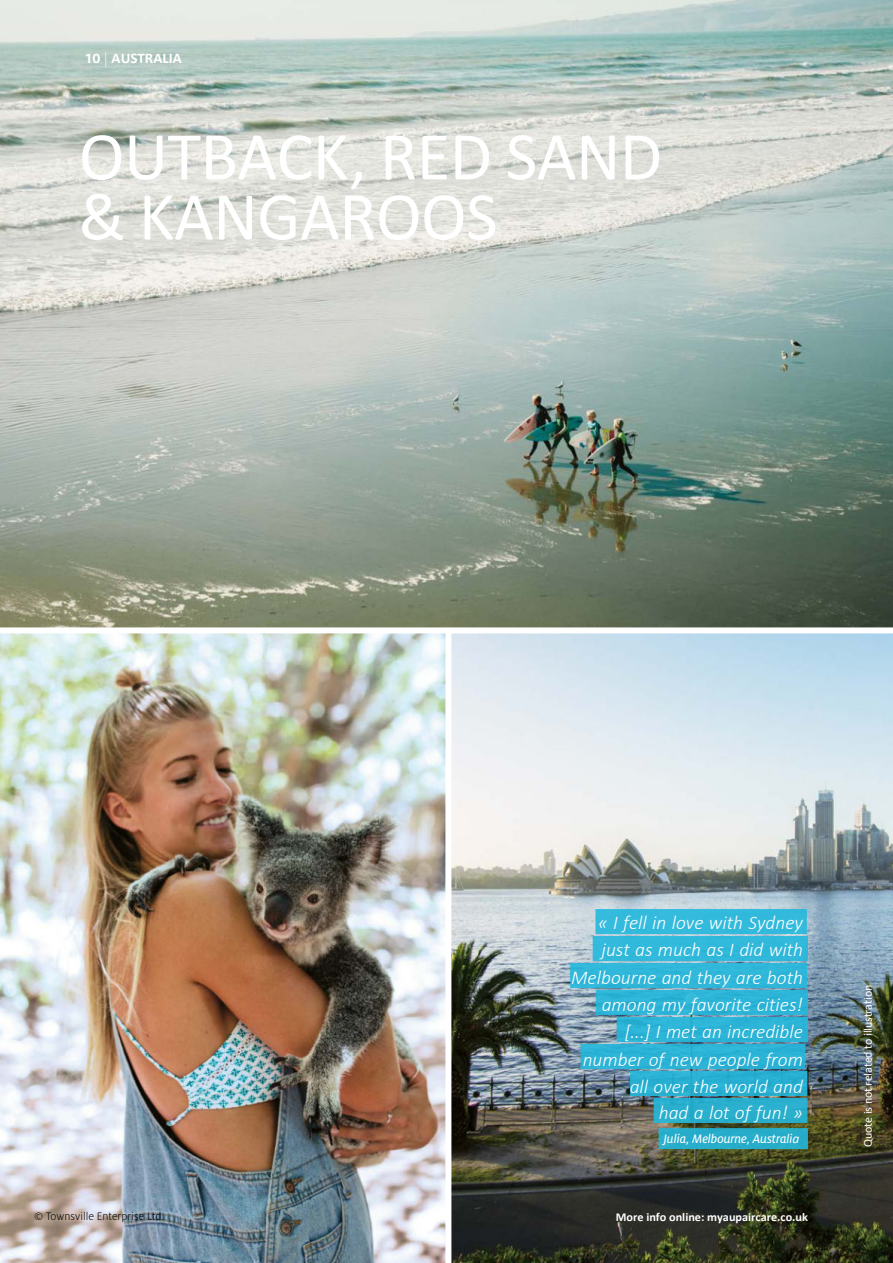
<style>
.page{position:relative;width:893px;height:1263px;background:#fff}
.page>*{position:absolute;margin:0;border:0;box-sizing:border-box;transform-origin:0 0}
.t1{font:69px/60px "Calibri";letter-spacing:-.01em;color:#fff}
.t2{font:italic 300 19.5px/27.2px "Calibri";color:#fff;text-align:right}
.t3{font:700 14.7px "Calibri";color:#fff}
.t4{font:13.5px "Milo OT Text Ita";letter-spacing:-.01em;color:#fff}
.t5{font:700 12px "Calibri";color:#fff}
.t6{font:12px "Calibri";letter-spacing:-.01em;color:#fff}
.t7{font:300 12px "Milo OT";color:#000}
.s1{font-family:"Milo OT"}
.s2{font-family:"Milo OT";font-weight:300}
.s3{font-family:"Calibri";font-style:italic}
</style>
<div class="page">
<img style="left:0;top:0;width:893px;height:1263px">
<div style="left:445px;top:628px;width:6px;height:635px;background:#fff"></div>
<div style="left:0;top:627px;width:893px;height:6px;background:#fff"></div>
<div style="left:593px;top:936px;width:215px;height:25px;background:#31b9db"></div>
<div style="left:570px;top:963px;width:237px;height:25px;background:#30b8da"></div>
<div style="left:596px;top:990px;width:212px;height:25px;background:#2db5d8"></div>
<div style="left:617px;top:1017px;width:191px;height:25px;background:#2cb4d7"></div>
<div style="left:580px;top:1044px;width:225px;height:25px;background:#2bb3d7"></div>
<div style="left:654px;top:1098px;width:153px;height:25px;background:#2aafce"></div>
<div style="left:630px;top:1072px;width:177px;height:23px;background:#27afd2"></div>
<div style="left:595px;top:909px;width:212px;height:25px;background:#33badd"></div>
<div style="left:659px;top:1128px;width:149px;height:21px;background:#27adca"></div>
<p class="t3" style="left:85px;top:48px;width:98px"><span class="s1">10</span> <span class="s2">|</span> AUSTRALIA</p>
<h1 class="t1" style="left:79px;top:125px;width:585px">OUTBACK, RED SAND &amp; KANGAROOS</h1>
<p class="t7" style="left:34px;top:1211px;width:132px">© Townsville Enterprise Ltd.</p>
<p class="t2" style="left:571px;top:909px;width:233px">« I fell in love with Sydney just as much as I did with<br>Melbourne and they are both among my favorite cities! [...] I met an incredible number of new people from all over the world and<br>had a lot of fun! »</p>
<p class="t4" style="left:663px;top:1134px;width:138px">Julia, Melbourne, Australi<span class="s3">a</span></p>
<p class="t5" style="left:616px;top:1208px;width:194px">More info online: myaupaircare.co.uk</p>
<p class="t6" style="left:860px;top:1147px;width:164px;rotate:-90deg">Quote is not related to illustration</p>
</div>
